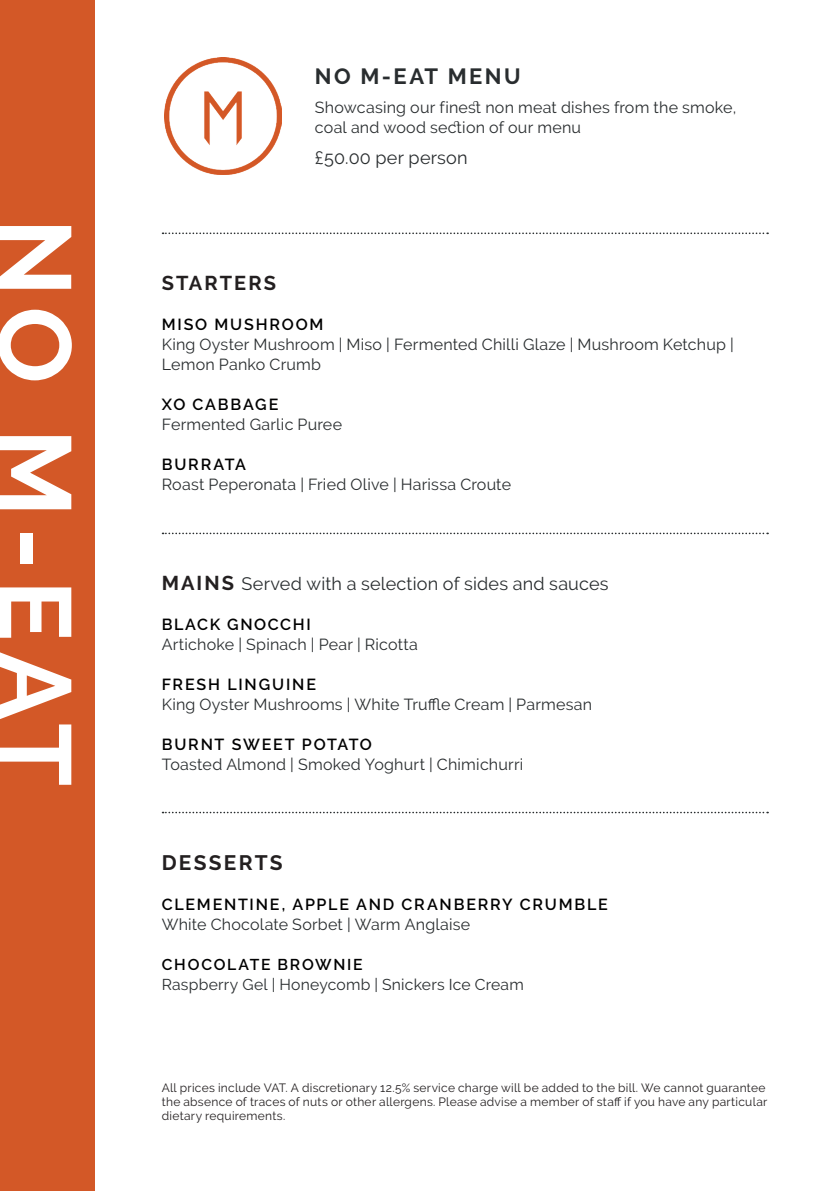
<style>
.page{position:relative;width:840px;height:1191px;background:#fff}
.page>*{position:absolute;margin:0;border:0;box-sizing:border-box;transform-origin:0 0}
.t1{font:700 102px "Raleway";color:#fff}
.t2{font:700 22px "Raleway";letter-spacing:.105em;color:#292d2f}
.t3{font:700 20.8px "Raleway";letter-spacing:.11em;color:#231f20}
.t4{font:700 20px "Raleway";letter-spacing:.1em;color:#231f20}
.t5{font:18px "Raleway";letter-spacing:.01em;color:#292d2f}
.t6{font:16px/20px "Raleway";letter-spacing:.015em;color:#292d2f}
.t7{font:600 16px "Raleway";letter-spacing:.11em;color:#000001}
.t8{font:15.6px "Raleway";letter-spacing:.015em;color:#292d2f}
.t9{font:600 15.6px "Raleway";letter-spacing:.115em;color:#000001}
.t10{font:12px/14.4px "Raleway";letter-spacing:.025em;color:#231f20}
.s1{font-weight:700;font-size:20px;color:#231f20}
</style>
<div class="page">
<div style="left:0;top:0;width:95px;height:1191px;background:#d35827"></div>
<svg style="left:162px;top:532px;width:605px;height:2px"></svg>
<svg style="left:162px;top:232px;width:605px;height:2px"></svg>
<svg style="left:162px;top:811px;width:605px;height:2px"></svg>
<img style="left:164px;top:57px;width:118px;height:118px">
<h1 class="t1" style="left:93px;top:218px;width:569px;rotate:90deg">NO M-EAT</h1>
<h2 class="t2" style="left:315px;top:64px;width:207px">NO M-EAT MENU</h2>
<p class="t6" style="left:315px;top:97px;width:422px">Showcasing our finest non meat dishes from the smoke, coal and wood section of our menu</p>
<p class="t5" style="left:315px;top:147px;width:154px">£50.00 per person</p>
<p class="t4" style="left:162px;top:271px;width:116px">STARTERS</p>
<p class="t7" style="left:162px;top:315px;width:163px">MISO MUSHROOM</p>
<p class="t6" style="left:162px;top:334px;width:573px">King Oyster Mushroom | Miso | Fermented Chilli Glaze | Mushroom Ketchup |<br>Lemon Panko Crumb</p>
<p class="t7" style="left:162px;top:395px;width:118px">XO CABBAGE</p>
<p class="t6" style="left:162px;top:414px;width:182px">Fermented Garlic Puree</p>
<p class="t7" style="left:162px;top:455px;width:85px">BURRATA</p>
<p class="t6" style="left:162px;top:474px;width:350px">Roast Peperonata | Fried Olive | Harissa Croute</p>
<p class="t5" style="left:162px;top:573px;width:448px"><span class="s1">MAINS</span> Served with a selection of sides and sauces</p>
<p class="t7" style="left:162px;top:615px;width:150px">BLACK GNOCCHI</p>
<p class="t6" style="left:162px;top:634px;width:257px">Artichoke | Spinach | Pear | Ricotta</p>
<p class="t7" style="left:162px;top:675px;width:156px">FRESH LINGUINE</p>
<p class="t6" style="left:162px;top:694px;width:431px">King Oyster Mushrooms | White Truffle Cream | Parmesan</p>
<p class="t7" style="left:162px;top:735px;width:211px">BURNT SWEET POTATO</p>
<p class="t6" style="left:162px;top:754px;width:363px">Toasted Almond | Smoked Yoghurt | Chimichurri</p>
<h3 class="t3" style="left:162px;top:851px;width:122px">DESSERTS</h3>
<p class="t7" style="left:162px;top:895px;width:447px">CLEMENTINE, APPLE AND CRANBERRY CRUMBLE</p>
<p class="t6" style="left:162px;top:914px;width:310px">White Chocolate Sorbet | Warm Anglaise</p>
<p class="t9" style="left:162px;top:955px;width:202px">CHOCOLATE BROWNIE</p>
<p class="t8" style="left:162px;top:975px;width:363px">Raspberry Gel | Honeycomb | Snickers Ice Cream</p>
<p class="t10" style="left:162px;top:1080px;width:607px">All prices include VAT. A discretionary 12.5% service charge will be added to the bill. We cannot guarantee the absence of traces of nuts or other allergens. Please advise a member of staff if you have any particular dietary requirements.</p>
</div>
